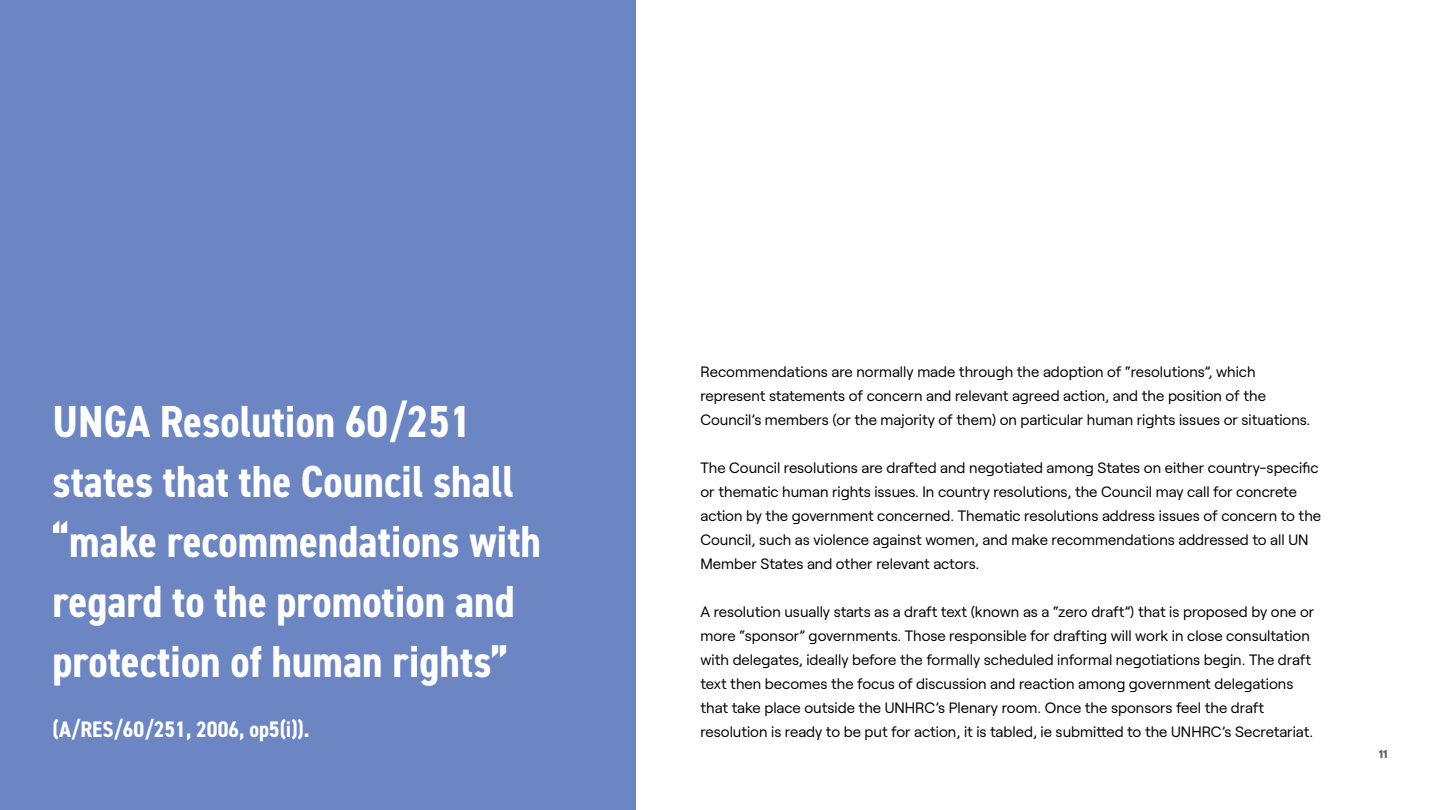
<style>
.page{position:relative;width:1440px;height:810px;background:#fff}
.page>*{position:absolute;margin:0;border:0;box-sizing:border-box;transform-origin:0 0}
.t1{font:700 condensed 45px/60px "DIN2014";color:#fff}
.t2{font:700 condensed 22.5px "DIN2014";color:#fff}
.t3{font:15px/24px "Roobert";color:#000}
.t4{font:600 11.25px "Roobert";color:#666}
</style>
<div class="page">
<div style="left:0;top:0;width:636px;height:810px;background:#6c86c3"></div>
<h1 class="t1" style="left:52px;top:391px;width:490px">UNGA Resolution 60/251 states that the Council shall “make recommendations with regard to the promotion and protection of human rights”</h1>
<h2 class="t2" style="left:52px;top:714px;width:259px">(A/RES/60/251, 2006, op5(i)).</h2>
<p class="t3" style="left:700px;top:359px;width:611px">Recommendations are normally made through the adoption of “resolutions”, which represent statements of concern and relevant agreed action, and the position of the<br>Council’s members (or the majority of them) on particular human rights issues or situations.</p>
<p class="t3" style="left:700px;top:455px;width:622px">The Council resolutions are drafted and negotiated among States on either country-specific or thematic human rights issues. In country resolutions, the Council may call for concrete action by the government concerned. Thematic resolutions address issues of concern to the Council, such as violence against women, and make recommendations addressed to all UN Member States and other relevant actors.</p>
<p class="t3" style="left:700px;top:599px;width:615px">A resolution usually starts as a draft text (known as a “zero draft”) that is proposed by one or more “sponsor” governments. Those responsible for drafting will work in close consultation with delegates, ideally before the formally scheduled informal negotiations begin. The draft text then becomes the focus of discussion and reaction among government delegations that take place outside the UNHRC’s Plenary room. Once the sponsors feel the draft resolution is ready to be put for action, it is tabled, ie submitted to the UNHRC’s Secretariat.</p>
<p class="t4" style="left:1379px;top:745px;width:10px">11</p>
</div>
